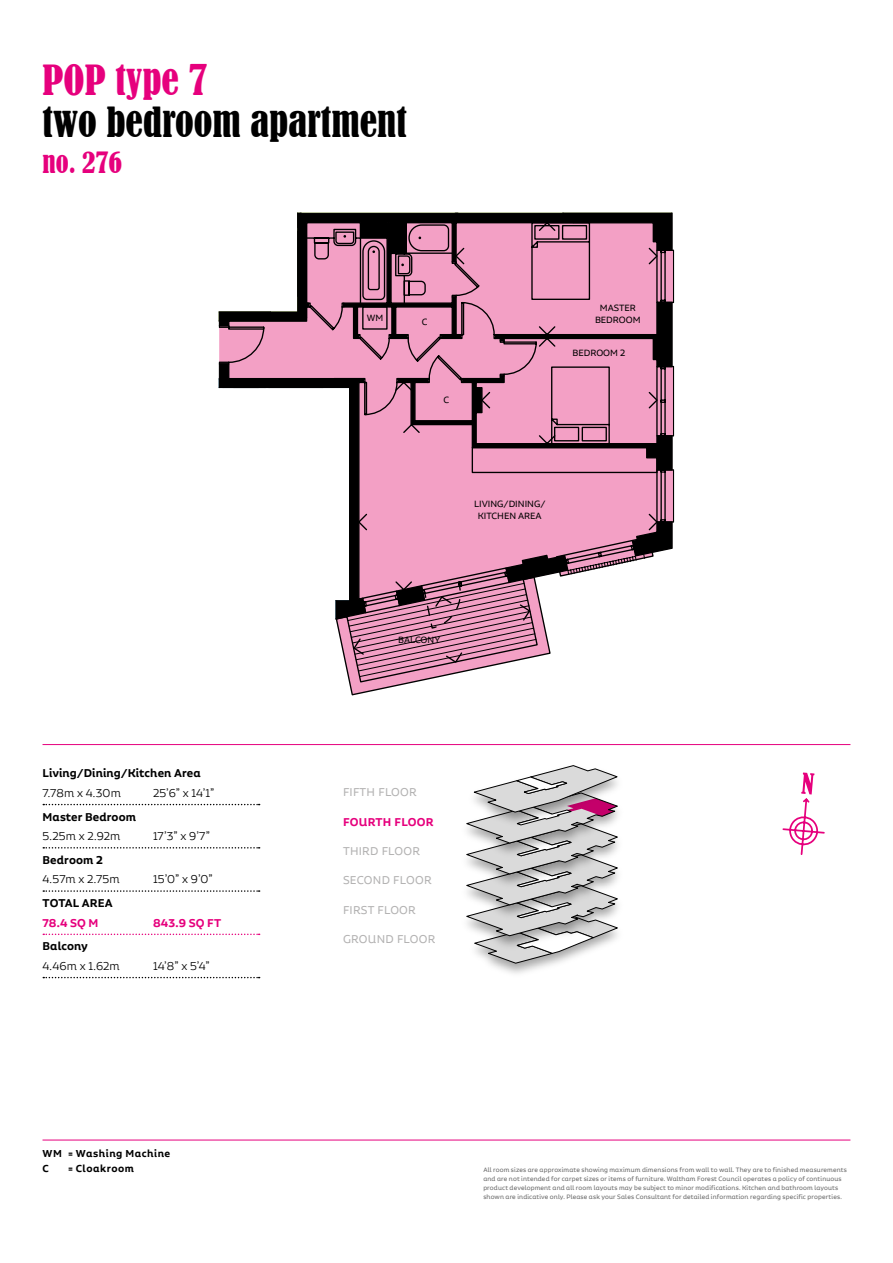
<style>
.page{position:relative;width:893px;height:1263px;background:#fff}
.page>*{position:absolute;margin:0;border:0;box-sizing:border-box;transform-origin:0 0}
.t1{font:condensed 39px "Bernard";color:#000}
.t2{font:condensed 39px "Bernard";color:#e6007d}
.t3{font:condensed 27px "Bernard";color:#e6007d}
.t4{font:300 13.5px "Alvar Essential Alt";letter-spacing:.01em;color:#000}
.t5{font:600 13.5px "Alvar Essential Alt";letter-spacing:.01em;color:#000}
.t6{font:13.5px "Alvar Essential Alt";letter-spacing:.02em;color:#b3b2b2}
.t7{font:600 13.5px "Alvar Essential Alt";letter-spacing:.02em;color:#e6007d}
.t8{font:600 12px/15px "Alvar Essential Alt";letter-spacing:.04em;color:#000}
.t9{font:10.8px/12.1px "Alvar Essential";color:#000;text-align:center}
.t10{font:7.5px/9px "Alvar Essential Alt";letter-spacing:.02em;color:#686868}
</style>
<div class="page">
<svg style="left:43px;top:804px;width:175px;height:1px"></svg>
<svg style="left:43px;top:847px;width:217px;height:1px"></svg>
<svg style="left:43px;top:890px;width:217px;height:2px"></svg>
<svg style="left:43px;top:933px;width:217px;height:2px"></svg>
<svg style="left:43px;top:977px;width:217px;height:1px"></svg>
<hr style="left:43px;top:1140px;width:807px;height:1px;background:#e6007d">
<hr style="left:43px;top:744px;width:807px;height:1px;background:#e6007d">
<svg style="left:466px;top:818px;width:152px;height:146px"></svg>
<svg style="left:219px;top:744px;width:454px;height:74px"></svg>
<svg style="left:219px;top:744px;width:442px;height:56px"></svg>
<svg style="left:659px;top:213px;width:15px;height:339px;background:#644553"></svg>
<svg style="left:219px;top:213px;width:440px;height:573px"></svg>
<svg style="left:782px;top:772px;width:43px;height:83px"></svg>
<h1 class="t2" style="left:43px;top:58px;width:167px">POP type 7</h1>
<h1 class="t1" style="left:43px;top:100px;width:366px">two bedroom apartment</h1>
<h2 class="t3" style="left:43px;top:147px;width:81px">no. 276</h2>
<h3 class="t9" style="left:284px;top:106px;width:55px">BEDROOM 3</h3>
<h3 class="t5" style="left:43px;top:766px;width:160px">Living/Dining/Kitchen Area</h3>
<h3 class="t4" style="left:43px;top:786px;width:80px">7.78m x 4.30m</h3>
<h3 class="t4" style="left:153px;top:786px;width:63px">25’6” x 14’1”</h3>
<h3 class="t5" style="left:43px;top:809px;width:95px">Master Bedroom</h3>
<h3 class="t4" style="left:43px;top:829px;width:79px">5.25m x 2.92m</h3>
<h3 class="t4" style="left:153px;top:829px;width:58px">17’3” x 9’7”</h3>
<h3 class="t5" style="left:43px;top:852px;width:62px">Bedroom 2</h3>
<h3 class="t4" style="left:43px;top:872px;width:79px">4.57m x 2.75m</h3>
<h3 class="t4" style="left:153px;top:872px;width:61px">15’0” x 9’0”</h3>
<h3 class="t5" style="left:43px;top:895px;width:72px">TOTAL AREA</h3>
<h3 class="t7" style="left:43px;top:915px;width:57px">78.4 SQ M</h3>
<h3 class="t7" style="left:153px;top:915px;width:70px">843.9 SQ FT</h3>
<h3 class="t5" style="left:43px;top:939px;width:47px">Balcony</h3>
<h3 class="t4" style="left:43px;top:959px;width:79px">4.46m x 1.62m</h3>
<h3 class="t4" style="left:153px;top:959px;width:58px">14’8” x 5’4”</h3>
<h3 class="t9" style="left:367px;top:311px;width:18px">WM</h3>
<h3 class="t9" style="left:422px;top:316px;width:7px">C</h3>
<h3 class="t9" style="left:443px;top:394px;width:7px">C</h3>
<h3 class="t9" style="left:595px;top:301px;width:47px">MASTER<br>BEDROOM</h3>
<h3 class="t9" style="left:572px;top:347px;width:55px">BEDROOM 2</h3>
<h3 class="t9" style="left:474px;top:497px;width:73px">LIVING/DINING/<br>KITCHEN AREA</h3>
<h3 class="t9" style="left:398px;top:634px;width:44px">BALCONY</h3>
<h3 class="t6" style="left:343px;top:785px;width:75px">FIFTH FLOOR</h3>
<h3 class="t7" style="left:343px;top:814px;width:92px">FOURTH FLOOR</h3>
<h3 class="t6" style="left:343px;top:844px;width:78px">THIRD FLOOR</h3>
<h3 class="t6" style="left:343px;top:873px;width:90px">SECOND FLOOR</h3>
<h3 class="t6" style="left:343px;top:902px;width:74px">FIRST FLOOR</h3>
<h3 class="t6" style="left:343px;top:932px;width:94px">GROUND FLOOR</h3>
<h3 class="t8" style="left:43px;top:1146px;width:129px">WM = Washing Machine<br>C</h3>
<h3 class="t8" style="left:68px;top:1161px;width:67px">= Cloakroom</h3>
<p class="t10" style="left:483px;top:1165px;width:365px">All room sizes are approximate showing maximum dimensions from wall to wall. They are to finished measurements and are not intended for carpet sizes or items of furniture. Waltham Forest Council operates a policy of continuous product development and all room layouts may be subject to minor modifications. Kitchen and bathroom layouts shown are indicative only. Please ask your Sales Consultant for detailed information regarding specific properties.</p>
</div>
